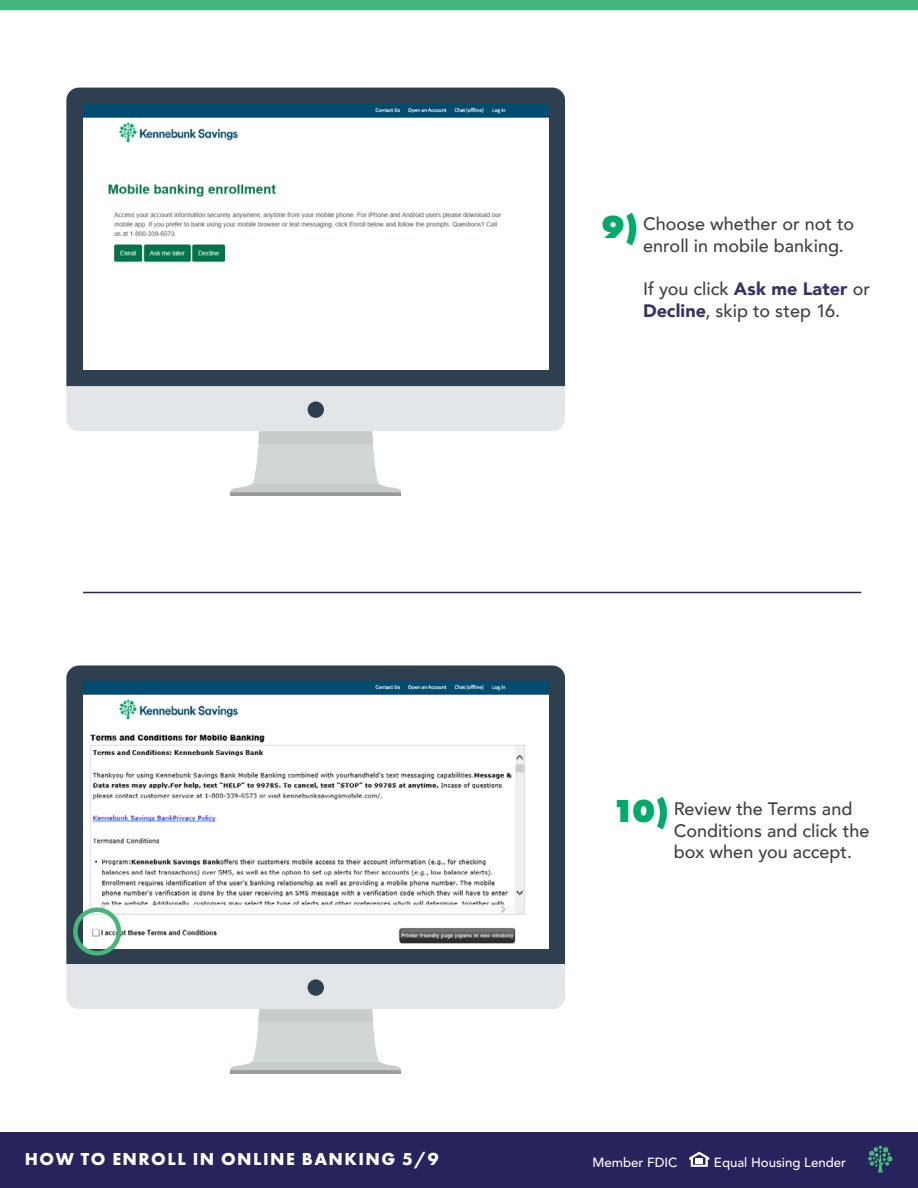
<style>
.page{position:relative;width:918px;height:1188px;background:#fff}
.page>*{position:absolute;margin:0;border:0;box-sizing:border-box;transform-origin:0 0}
.t1{font:500 18px/21.6px "Avenir";color:#414042}
.t2{font:700 18px "Futura PT";letter-spacing:.08em;color:#fff}
.t3{font:500 13.2px "Avenir";color:#fff}
.s1{font-family:"Futura PT";font-weight:800;font-size:33px;color:#00aa69}
.s2{font-weight:900;color:#373266}
</style>
<div class="page">
<hr style="left:230px;top:492px;width:171px;height:4px;background:#9a9a9a">
<div style="left:66px;top:88px;width:499px;height:343px;background:#e3e6e8;border-radius:13px"></div>
<div style="left:66px;top:88px;width:499px;height:298px;background:#2e404f"></div>
<svg style="left:230px;top:431px;width:171px;height:61px"></svg>
<div style="left:308px;top:401px;width:16px;height:17px;background:#2e404f;border-radius:50%"></div>
<div style="left:0;top:1132px;width:918px;height:56px;background:#27235c"></div>
<svg style="left:868px;top:1146px;width:24px;height:27px"></svg>
<div style="left:0;top:0;width:918px;height:10px;background:#45b579"></div>
<svg style="left:689px;top:1152px;width:20px;height:15px"></svg>
<div style="left:83px;top:105px;width:465px;height:265px;background:#fff"></div>
<img style="left:108px;top:184px;width:394px;height:79px">
<img style="left:83px;top:105px;width:465px;height:38px">
<hr style="left:230px;top:1070px;width:171px;height:4px;background:#9a9a9a">
<div style="left:66px;top:666px;width:499px;height:343px;background:#e3e6e8;border-radius:13px"></div>
<div style="left:66px;top:666px;width:499px;height:298px;background:#2e404f"></div>
<svg style="left:230px;top:1009px;width:171px;height:61px"></svg>
<div style="left:308px;top:979px;width:16px;height:17px;background:#2e404f;border-radius:50%"></div>
<img style="left:85px;top:725px;width:463px;height:223px">
<hr style="left:83px;top:592px;width:778px;height:1px;background:#27235c">
<img style="left:83px;top:681px;width:465px;height:43px">
<div style="left:73px;top:908px;width:48px;height:48px;border:4px solid #45b579;border-radius:50%"></div>
<p class="t1" style="left:643px;top:212px;width:213px;text-indent:-42px"><span class="s1">9)</span> Choose whether or not to enroll in mobile banking.</p>
<p class="t1" style="left:643px;top:277px;width:229px">If you click <span class="s2">Ask me Later</span> or<br><span class="s2">Decline</span>, skip to step 16.</p>
<p class="t1" style="left:674px;top:797px;width:197px;text-indent:-62px"><span class="s1">10)</span> Review the Terms and<br>Conditions and click the box when you accept.</p>
<p class="t2" style="left:25px;top:1148px;width:415px">HOW TO ENROLL IN ONLINE BANKING 5/9</p>
<p class="t3" style="left:593px;top:1151px;width:86px">Member FDIC</p>
<p class="t3" style="left:714px;top:1151px;width:134px">Equal Housing Lender</p>
</div>
